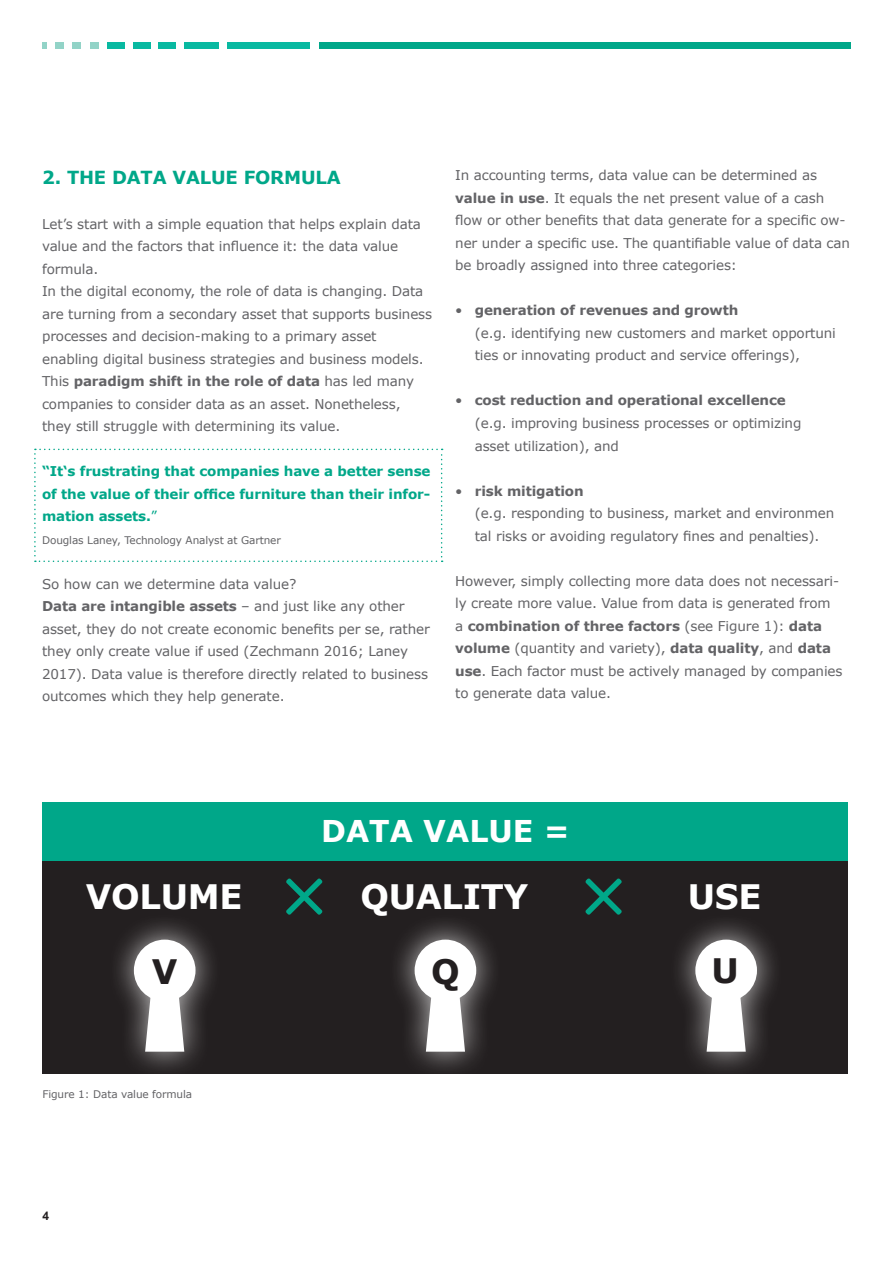
<style>
.page{position:relative;width:893px;height:1263px;background:#fff}
.page>*{position:absolute;margin:0;border:0;box-sizing:border-box;transform-origin:0 0}
.t1{font:700 33.75px "Verdana";letter-spacing:-.01em;color:#fff}
.t2{font:700 33.75px "Verdana";color:#231f20}
.t3{font:700 30px "Verdana";color:#fff}
.t4{font:700 18px "Verdana";letter-spacing:-.01em;color:#00a789}
.t5{font:13.5px/22.5px "Verdana";letter-spacing:-.01em;color:#636366}
.t6{font:700 13.5px/22.5px "Verdana";letter-spacing:-.01em;color:#00a789;text-align:justify}
.t7{font:700 12px "Arial";color:#231f20}
.t8{font:10.5px "Verdana";letter-spacing:-.01em;color:#636366}
.s1{font-weight:700}
.s2{font-weight:400}
</style>
<div class="page">
<svg style="left:43px;top:43px;width:4px;height:6px"></svg>
<div style="left:90px;top:43px;width:8px;height:6px;background:#92d3c7"></div>
<div style="left:55px;top:43px;width:9px;height:6px;background:#92d3c7"></div>
<div style="left:73px;top:43px;width:8px;height:6px;background:#92d3c7"></div>
<div style="left:107px;top:43px;width:17px;height:6px;background:#09b9a1"></div>
<div style="left:133px;top:43px;width:17px;height:6px;background:#09b9a1"></div>
<div style="left:159px;top:43px;width:17px;height:6px;background:#09b9a1"></div>
<div style="left:185px;top:43px;width:34px;height:6px;background:#09b9a1"></div>
<div style="left:228px;top:43px;width:82px;height:6px;background:#09b9a1"></div>
<div style="left:319px;top:43px;width:531px;height:6px;background:#00a789"></div>
<svg style="left:34px;top:449px;width:409px;height:113px"></svg>
<div style="left:43px;top:802px;width:805px;height:75px;background:#00a789"></div>
<div style="left:43px;top:861px;width:805px;height:213px;background:#231f20"></div>
<div style="left:668px;top:913px;width:116px;height:167px;background:#fff;opacity:.75"></div>
<svg style="left:707px;top:994px;width:39px;height:58px;background:#e9e9e9"></svg>
<div style="left:695px;top:940px;width:62px;height:61px;background:#fff;border-radius:50%"></div>
<div style="left:388px;top:913px;width:115px;height:167px;background:#fff;opacity:.75"></div>
<svg style="left:426px;top:994px;width:39px;height:58px;background:#eae9e9"></svg>
<div style="left:415px;top:940px;width:61px;height:61px;background:#fff;border-radius:50%"></div>
<div style="left:107px;top:913px;width:116px;height:167px;background:#fff;opacity:.75"></div>
<svg style="left:145px;top:994px;width:39px;height:58px;background:#e9e9e9"></svg>
<div style="left:134px;top:940px;width:62px;height:61px;background:#fff;border-radius:50%"></div>
<svg style="left:286px;top:878px;width:36px;height:37px"></svg>
<svg style="left:585px;top:878px;width:37px;height:37px"></svg>
<h3 class="t4" style="left:42px;top:166px;width:300px">2. THE DATA VALUE FORMULA</h3>
<p class="t5" style="left:42px;top:213px;width:392px">Let’s start with a simple equation that helps explain data value and the factors that influence it: the data value formula.<br>In the digital economy, the role of data is changing. Data are turning from a secondary asset that supports business processes and decision-making to a primary asset enabling digital business strategies and business models.<br>This <span class="s1">paradigm shift in the role of data</span> has led many companies to consider data as an asset. Nonetheless, they still struggle with determining its value.</p>
<p class="t6" style="left:42px;top:460px;width:390px">“It‘s frustrating that companies have a better sense of the value of their office furniture than their infor&shy;mation assets.<span class="s2">”</span></p>
<p class="t8" style="left:42px;top:533px;width:240px">Douglas Laney, Technology Analyst at Gartner</p>
<p class="t5" style="left:42px;top:573px;width:389px">So how can we determine data value?<br><span class="s1">Data are intangible assets</span> – and just like any other asset, they do not create economic benefits per se, rather they only create value if used (Zechmann 2016; Laney 2017). Data value is therefore directly related to business outcomes which they help generate.</p>
<p class="t5" style="left:455px;top:164px;width:396px">In accounting terms, data value can be determined as <span class="s1">value in use</span>. It equals the net present value of a cash flow or other benefits that data generate for a specific ow&shy;ner under a specific use. The quantifiable value of data can be broadly assigned into three categories:</p>
<p class="t5" style="left:475px;top:299px;width:363px;text-indent:-19px">• <span class="s1">generation of revenues and growth<br></span>(e.g. identifying new customers and market opportuni ties or innovating product and service offerings),</p>
<p class="t5" style="left:475px;top:389px;width:328px;text-indent:-19px">• <span class="s1">cost reduction and operational excellence </span>(e.g. improving business processes or optimizing asset utilization), and</p>
<p class="t5" style="left:475px;top:479px;width:361px;text-indent:-19px">• <span class="s1">risk mitigation<br></span>(e.g. responding to business, market and environmen tal risks or avoiding regulatory fines and penalties).</p>
<p class="t5" style="left:455px;top:569px;width:389px">However, simply collecting more data does not necessari&shy;ly create more value. Value from data is generated from<br>a <span class="s1">combination of three factors</span> (see Figure 1): <span class="s1">data volume</span> (quantity and variety), <span class="s1">data quality</span>, and <span class="s1">data use</span>. Each factor must be actively managed by companies to generate data value.</p>
<h2 class="t3" style="left:321px;top:811px;width:250px">DATA VALUE =</h2>
<h1 class="t1" style="left:86px;top:875px;width:158px">VOLUME</h1>
<h1 class="t1" style="left:360px;top:875px;width:169px">QUALITY</h1>
<h1 class="t1" style="left:688px;top:875px;width:75px">USE</h1>
<h1 class="t2" style="left:152px;top:950px;width:27px">V</h1>
<h1 class="t2" style="left:431px;top:950px;width:30px">Q</h1>
<h1 class="t2" style="left:711px;top:948px;width:29px">U</h1>
<p class="t8" style="left:43px;top:1088px;width:151px">Figure 1: Data value formula</p>
<p class="t7" style="left:43px;top:1208px;width:8px">4</p>
</div>
